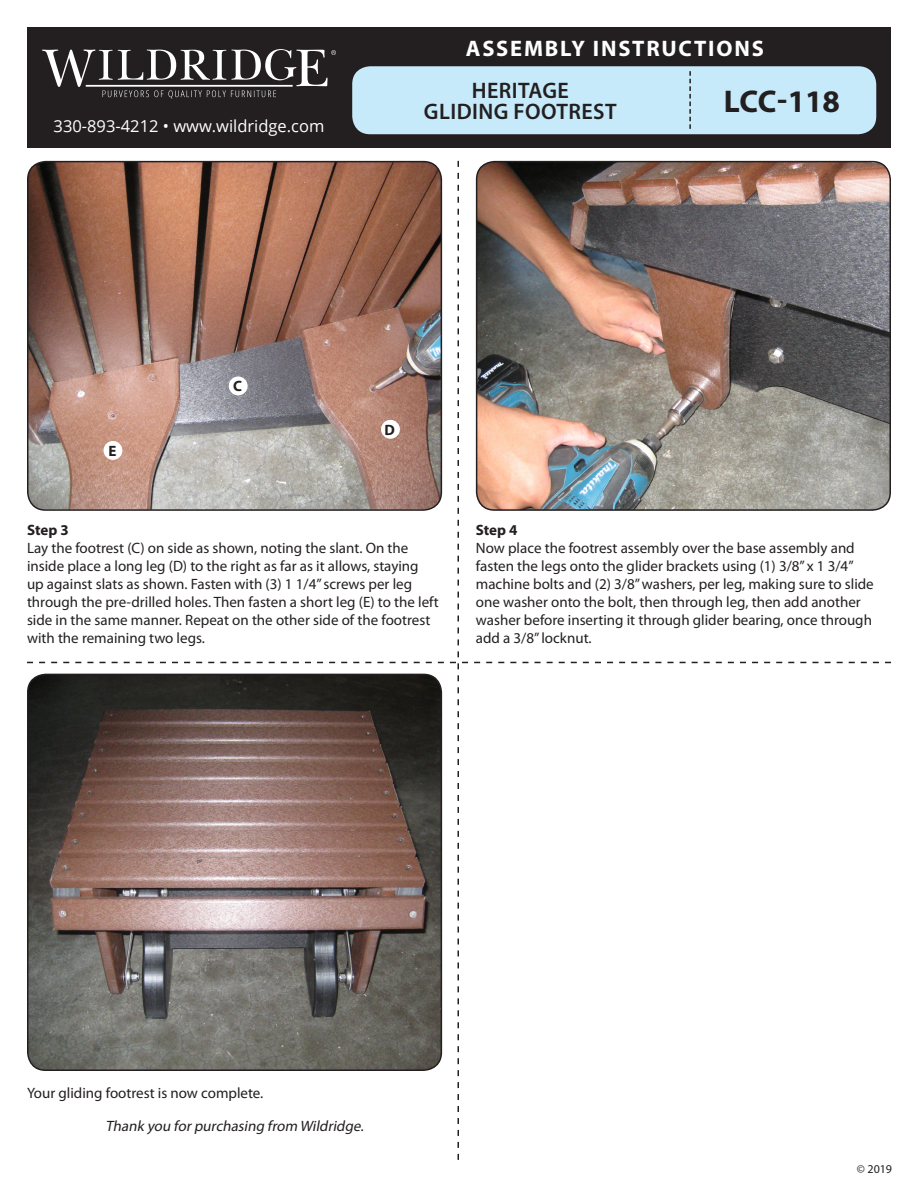
<style>
.page{position:relative;width:918px;height:1188px;background:#fff}
.page>*{position:absolute;margin:0;border:0;box-sizing:border-box;transform-origin:0 0}
.t1{font:700 31.5px "Myriad Pro";color:#231f20}
.t2{font:600 22.5px/21px "Myriad Pro";letter-spacing:.02em;color:#231f20;text-align:center}
.t3{font:700 22.5px "Myriad Pro";letter-spacing:.08em;color:#fff}
.t4{font:16.5px "Open Sans";color:#fff}
.t5{font:15px/18px "Myriad Pro";color:#231f20}
.t6{font:italic 15px "Myriad Pro";color:#231f20}
.t7{font:700 15px "Myriad Pro";color:#231f20}
.t8{font:12px "Myriad Pro";color:#231f20}
</style>
<div class="page">
<div style="left:27px;top:27px;width:864px;height:120px;background:#231f20"></div>
<div style="left:352px;top:66px;width:524px;height:68px;background:#c6eafa;border-radius:18px"></div>
<svg style="left:42px;top:49px;width:294px;height:50px"></svg>
<svg style="left:689px;top:71px;width:2px;height:58px"></svg>
<img style="left:27px;top:161px;width:864px;height:999px">
<div style="left:381px;top:420px;width:19px;height:19px;background:#fff;border-radius:50%"></div>
<div style="left:229px;top:376px;width:19px;height:19px;background:#fff;border-radius:50%"></div>
<div style="left:104px;top:441px;width:18px;height:19px;background:#fff;border-radius:50%"></div>
<p class="t4" style="left:54px;top:115px;width:272px">330-893-4212 • www.wildridge.com</p>
<h2 class="t3" style="left:466px;top:34px;width:300px">ASSEMBLY INSTRUCTIONS</h2>
<h2 class="t2" style="left:424px;top:79px;width:194px">HERITAGE<br>GLIDING FOOTREST</h2>
<h1 class="t1" style="left:724px;top:81px;width:118px">LCC-118</h1>
<p class="t7" style="left:108px;top:441px;width:8px">E</p>
<p class="t7" style="left:233px;top:376px;width:10px">C</p>
<p class="t7" style="left:385px;top:420px;width:12px">D</p>
<p class="t7" style="left:27px;top:520px;width:43px">STEP 3</p>
<p class="t5" style="left:27px;top:539px;width:413px">Lay the footrest (C) on side as shown, noting the slant. On the inside place a long leg (D) to the right as far as it allows, staying up against slats as shown. Fasten with (3) 1 1/4” screws per leg through the pre-drilled holes. Then fasten a short leg (E) to the left side in the same manner. Repeat on the other side of the footrest with the remaining two legs.</p>
<p class="t7" style="left:476px;top:520px;width:43px">STEP 4</p>
<p class="t5" style="left:476px;top:539px;width:399px">Now place the footrest assembly over the base assembly and fasten the legs onto the glider brackets using (1) 3/8” x 1 3/4” machine bolts and (2) 3/8” washers, per leg, making sure to slide one washer onto the bolt, then through leg, then add another washer before inserting it through glider bearing, once through add a 3/8” locknut.</p>
<p class="t5" style="left:27px;top:1084px;width:238px">Your gliding footrest is now complete.</p>
<p class="t6" style="left:106px;top:1117px;width:263px">Thank you forpurchasing from Wildridge.</p>
<p class="t8" style="left:857px;top:1161px;width:37px">© 2019</p>
</div>
